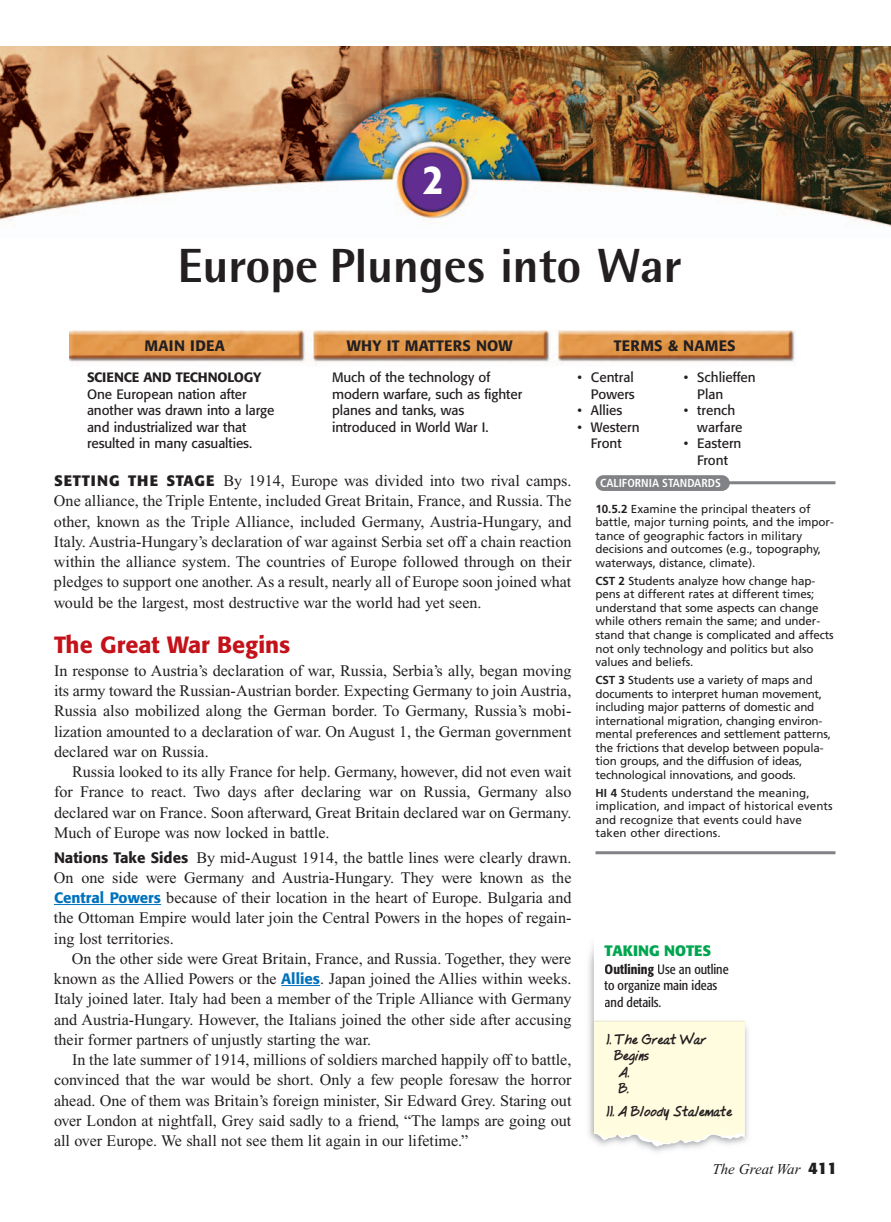
<style>
.page{position:relative;width:891px;height:1222px;background:#fff}
.page>*{position:absolute;margin:0;border:0;box-sizing:border-box;transform-origin:0 0}
.t1{font:800 48px "Rotis Semi Sans";color:#231f20}
.t2{font:500 condensed 42px "Formata";color:#fff}
.t3{font:500 23.25px "Formata";color:#c4121a}
.t4{font:16.2px/20.2px "Times New Roman";color:#231f20;text-align:justify}
.t5{font:500 15px "Formata";letter-spacing:.015em;color:#231f20}
.t6{font:italic 15px "Times New Roman";color:#231f20}
.t7{font:700 15px "Formata";color:#00a54f}
.t8{font:13.5px/16.5px "Formata";letter-spacing:-.005em;color:#231f20}
.t9{font:condensed 13.5px/16.5px "Formata";color:#231f20}
.t10{font:700 13.5px "Lazyvermont";color:#231f20}
.t11{font:500 13.5px "Formata";letter-spacing:-.01em;color:#231f20}
.t12{font:11.7px/13.5px "Frutiger";letter-spacing:-.01em;color:#231f20}
.t13{font:700 condensed 11.7px "Frutiger";color:#fff}
.s1{font-family:"Formata";font-weight:700;font-size:15px}
.s2{font-family:"Formata";font-weight:500;font-size:15px}
.s3{font-family:"Formata";font-weight:500;font-size:15px;color:#0072bc}
.s4{font-weight:700}
.s5{font-weight:500}
.s6{font-family:"Formata";font-weight:700;font-style:normal;font-size:16.5px}
</style>
<div class="page">
<img style="left:69px;top:331px;width:726px;height:33px">
<img style="left:0;top:46px;width:891px;height:181px">
<hr style="left:54px;top:904px;width:65px;height:1px;background:#0072bc">
<hr style="left:119px;top:904px;width:42px;height:1px;background:#0072bc">
<hr style="left:281px;top:985px;width:39px;height:1px;background:#0072bc">
<img style="left:588px;top:944px;width:160px;height:208px">
<svg style="left:594px;top:944px;width:151px;height:203px"></svg>
<hr style="left:594px;top:1021px;width:151px;height:1px;background:#e7e5cb">
<div style="left:605px;top:964px;width:49px;height:13px;background:#fff"></div>
<div style="left:658px;top:964px;width:71px;height:10px;background:#fff"></div>
<div style="left:605px;top:980px;width:112px;height:13px;background:#fff"></div>
<div style="left:605px;top:997px;width:56px;height:10px;background:#fff"></div>
<hr style="left:717px;top:481px;width:119px;height:3px;background:#808285">
<div style="left:596px;top:475px;width:134px;height:16px;background:#808285;border-radius:8px"></div>
<hr style="left:596px;top:851px;width:240px;height:3px;background:#808285">
<h2 class="t2" style="left:423px;top:162px;width:22px">2</h2>
<h1 class="t1" style="left:178px;top:249px;width:505px">Europe Plunges into War</h1>
<p class="t5" style="left:145px;top:339px;width:82px">MAIN IDEA</p>
<p class="t5" style="left:347px;top:339px;width:167px">WHY IT MATTERS NOW</p>
<p class="t5" style="left:614px;top:339px;width:124px">TERMS &amp; NAMES</p>
<p class="t11" style="left:87px;top:371px;width:176px">SCIENCE AND TECHNOLOGY</p>
<p class="t8" style="left:87px;top:387px;width:189px">One European nation after another was drawn into a large and industrialized war that resulted in many casualties.</p>
<p class="t8" style="left:697px;top:370px;width:60px;text-indent:-14px">• Schlieffen<br>Plan</p>
<p class="t8" style="left:697px;top:403px;width:47px;text-indent:-14px">• trench warfare</p>
<p class="t8" style="left:684px;top:436px;width:59px;text-align:center">• Eastern<br>Front</p>
<p class="t8" style="left:332px;top:370px;width:192px">Much of the technology of modern warfare, such as fighter planes and tanks, was introduced in World War I.</p>
<p class="t8" style="left:577px;top:370px;width:59px;text-align:right">• Central<br>Powers</p>
<p class="t8" style="left:577px;top:403px;width:46px">• Allies</p>
<p class="t8" style="left:577px;top:420px;width:64px;text-align:center">• Western<br>Front</p>
<p class="t4" style="left:54px;top:472px;width:519px"><span class="s1">SETTING THE STAGE</span> By 1914, Europe was divided into two rival camps.<br>One alliance, the Triple Entente, included Great Britain, France, and Russia. The other, known as the Triple Alliance, included Germany, Austria-Hungary, and Italy. Austria-Hungary’s declaration of war against Serbia set off a chain reaction within the alliance system. The countries of Europe followed through on their pledges to support one another. As a result, nearly all of Europe soon joined what would be the largest, most destructive war the world had yet seen.</p>
<h3 class="t3" style="left:54px;top:634px;width:238px">The Great War Begins</h3>
<p class="t4" style="left:54px;top:662px;width:519px">In response to Austria’s declaration of war, Russia, Serbia’s ally, began moving its army toward the Russian-Austrian border. Expecting Germany to join Austria, Russia also mobilized along the German border. To Germany, Russia’s mobi&shy;lization amounted to a declaration of war. On August 1, the German government declared war on Russia.</p>
<p class="t4" style="left:54px;top:763px;width:519px;text-indent:18px">Russia looked to its ally France for help. Germany, however, did not even wait for France to react. Two days after declaring war on Russia, Germany also declared war on France. Soon afterward, Great Britain declared war on Germany.<br>Much of Europe was now locked in battle.</p>
<p class="t4" style="left:54px;top:848px;width:519px"><span class="s2">Nations Take Sides</span> By mid-August 1914, the battle lines were clearly drawn.<br>On one side were Germany and Austria-Hungary. They were known as the <span class="s3">Central Powers</span> because of their location in the heart of Europe. Bulgaria and the Ottoman Empire would later join the Central Powers in the hopes of regain&shy;ing lost territories.</p>
<p class="t4" style="left:54px;top:950px;width:519px;text-indent:18px">On the other side were Great Britain, France, and Russia. Together, they were known as the Allied Powers or the <span class="s3">Allies</span>. Japan joined the Allies within weeks.<br>Italy joined later. Italy had been a member of the Triple Alliance with Germany and Austria-Hungary. However, the Italians joined the other side after accusing their former partners of unjustly starting the war.</p>
<p class="t4" style="left:54px;top:1051px;width:519px;text-indent:18px">In the late summer of 1914, millions of soldiers marched happily off to battle, convinced that the war would be short. Only a few people foresaw the horror ahead. One of them was Britain’s foreign minister, Sir Edward Grey. Staring out over London at nightfall, Grey said sadly to a friend, “The lamps are going out all over Europe. We shall not see them lit again in our lifetime.”</p>
<p class="t13" style="left:600px;top:478px;width:122px">CALIFORNIA STANDARDS</p>
<p class="t12" style="left:595px;top:503px;width:240px"><span class="s4">10.5.2</span> Examine the principal theaters of battle, major turning points, and the impor&shy;tance of geographic factors in military decisions and outcomes (e.g., topography, waterways, distance, climate).</p>
<p class="t12" style="left:595px;top:575px;width:240px"><span class="s4">CST 2</span> Students analyze how change hap&shy;pens at different rates at different times; understand that some aspects can change while others remain the same; and under&shy;stand that change is complicated and affects not only technology and politics but also values and beliefs.</p>
<p class="t12" style="left:595px;top:674px;width:237px"><span class="s4">CST 3</span> Students use a variety of maps and documents to interpret human movement, including major patterns of domestic and international migration, changing environ&shy;mental preferences and settlement patterns, the frictions that develop between popula&shy;tion groups, and the diffusion of ideas, technological innovations, and goods.</p>
<p class="t12" style="left:595px;top:787px;width:239px"><span class="s4">HI 4</span> Students understand the meaning, implication, and impact of historical events and recognize that events could have taken other directions.</p>
<p class="t7" style="left:605px;top:944px;width:108px">TAKING NOTES</p>
<p class="t9" style="left:605px;top:962px;width:125px"><span class="s5">Outlining</span> Use an outline to organize main ideas and details.</p>
<p class="t10" style="left:607px;top:1033px;width:102px">I. The Great War</p>
<p class="t10" style="left:615px;top:1050px;width:36px">Begins</p>
<p class="t10" style="left:619px;top:1066px;width:12px">A.</p>
<p class="t10" style="left:619px;top:1083px;width:11px">B.</p>
<p class="t10" style="left:607px;top:1105px;width:127px">II. A Bloody Stalemate</p>
<p class="t6" style="left:712px;top:1164px;width:126px">The Great War <span class="s6">411</span></p>
</div>
